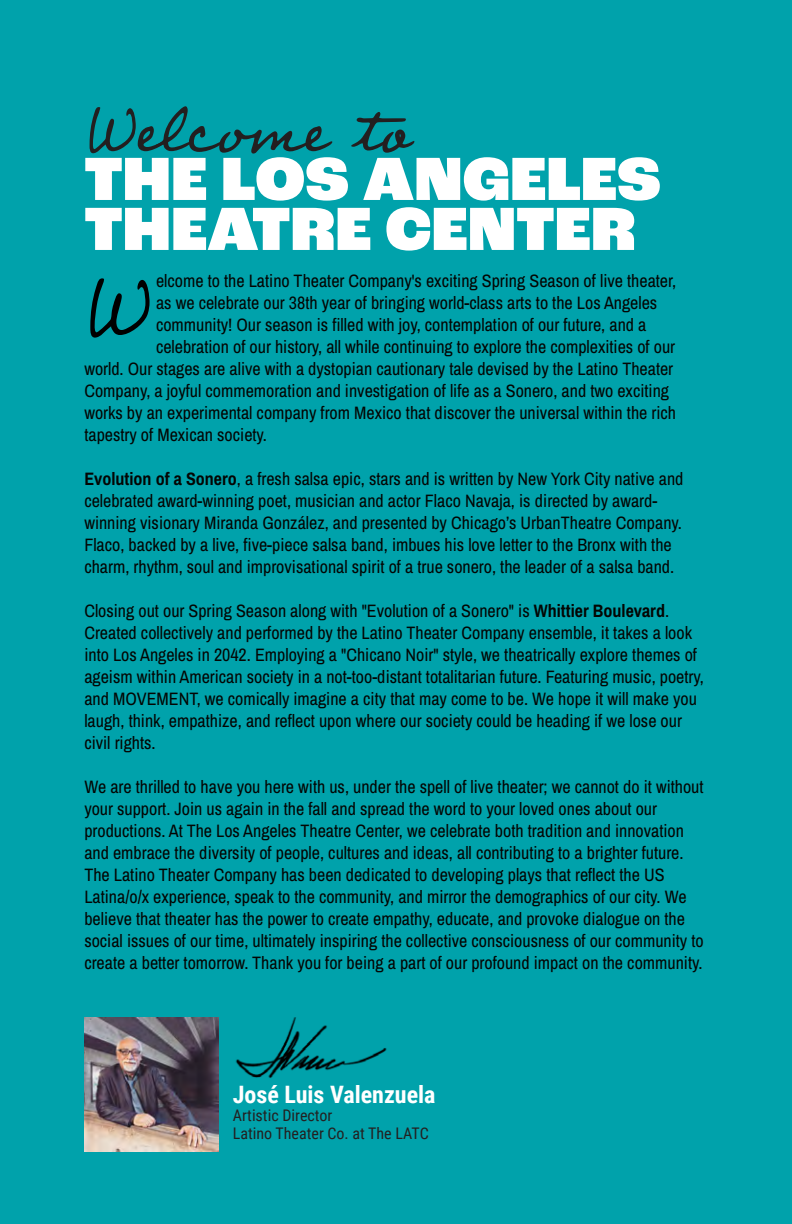
<style>
.page{position:relative;width:792px;height:1224px;background:#00a2ab}
.page>*{position:absolute;margin:0;border:0;box-sizing:border-box;transform-origin:0 0}
.t1{font:100px "Professor";color:#000}
.t2{font:78px "Professor";color:#231f20}
.t3{font:900 64px "Roc Grotesk";color:#fff}
.t4{font:700 24px "Roboto Condensed";color:#fff}
.t5{font:18px/22px "Archivo Narrow";color:#040503}
.t6{font:16px "Roboto Condensed";color:#231f20}
</style>
<div class="page">
<img style="left:84px;top:1018px;width:134px;height:134px">
<img style="left:235px;top:1017px;width:152px;height:61px">
<hr style="left:0;top:0;width:1px;height:1224px;background:#0a1130">
<p class="t2" style="left:84px;top:77px;width:325px">Welcome to</p>
<p class="t3" style="left:84px;top:139px;width:578px">THE LOS ANGELES</p>
<p class="t3" style="left:84px;top:189px;width:553px">THEATRE CENTER</p>
<p class="t5" style="left:156px;top:269px;width:522px">elcome to the Latino Theater Company's exciting Spring Season of live theater,</p>
<p class="t5" style="left:156px;top:291px;width:503px">as we celebrate our 38th year of bringing world-class arts to the Los Angeles</p>
<p class="t5" style="left:156px;top:313px;width:492px">community! Our season is filled with joy, contemplation of our future, and a</p>
<p class="t5" style="left:156px;top:335px;width:521px">celebration of our history, all while continuing to explore the complexities of our</p>
<p class="t5" style="left:84px;top:357px;width:590px">world. Our stages are alive with a dystopian cautionary tale devised by the Latino Theater</p>
<p class="t5" style="left:84px;top:379px;width:586px">Company, a joyful commemoration and investigation of life as a Sonero, and two exciting</p>
<p class="t5" style="left:84px;top:401px;width:593px">works by an experimental company from Mexico that discover the universal within the rich</p>
<p class="t5" style="left:84px;top:423px;width:184px">tapestry of Mexican society.</p>
<p class="t5" style="left:84px;top:467px;width:601px">Evolution of a Sonero, a fresh salsa epic, stars and is written by New York City native and celebrated award-winning poet, musician and actor Flaco Navaja, is directed by award&shy;winning visionary Miranda González, and presented by Chicago’s UrbanTheatre Company.<br>Flaco, backed by a live, five-piece salsa band, imbues his love letter to the Bronx with the charm, rhythm, soul and improvisational spirit of a true sonero, the leader of a salsa band.</p>
<p class="t5" style="left:84px;top:599px;width:621px">Closing out our Spring Season along with "Evolution of a Sonero" is Whittier Boulevard.<br>Created collectively and performed by the Latino Theater Company ensemble, it takes a look into Los Angeles in 2042. Employing a "Chicano Noir" style, we theatrically explore themes of ageism within American society in a not-too-distant totalitarian future. Featuring music, poetry, and MOVEMENT, we comically imagine a city that may come to be. We hope it will make you laugh, think, empathize, and reflect upon where our society could be heading if we lose our civil rights.</p>
<p class="t5" style="left:84px;top:775px;width:621px">We are thrilled to have you here with us, under the spell of live theater; we cannot do it without your support. Join us again in the fall and spread the word to your loved ones about our productions. At The Los Angeles Theatre Center, we celebrate both tradition and innovation and embrace the diversity of people, cultures and ideas, all contributing to a brighter future.<br>The Latino Theater Company has been dedicated to developing plays that reflect the US Latina/o/x experience, speak to the community, and mirror the demographics of our city. We believe that theater has the power to create empathy, educate, and provoke dialogue on the social issues of our time, ultimately inspiring the collective consciousness of our community to create a better tomorrow. Thank you for being a part of our profound impact on the community.</p>
<p class="t1" style="left:84px;top:240px;width:67px">W</p>
<p class="t4" style="left:233px;top:1078px;width:204px">José Luis Valenzuela</p>
<p class="t6" style="left:233px;top:1104px;width:101px">Artistic Director</p>
<p class="t6" style="left:233px;top:1122px;width:198px">Latino Theater Co. at The LATC</p>
</div>
